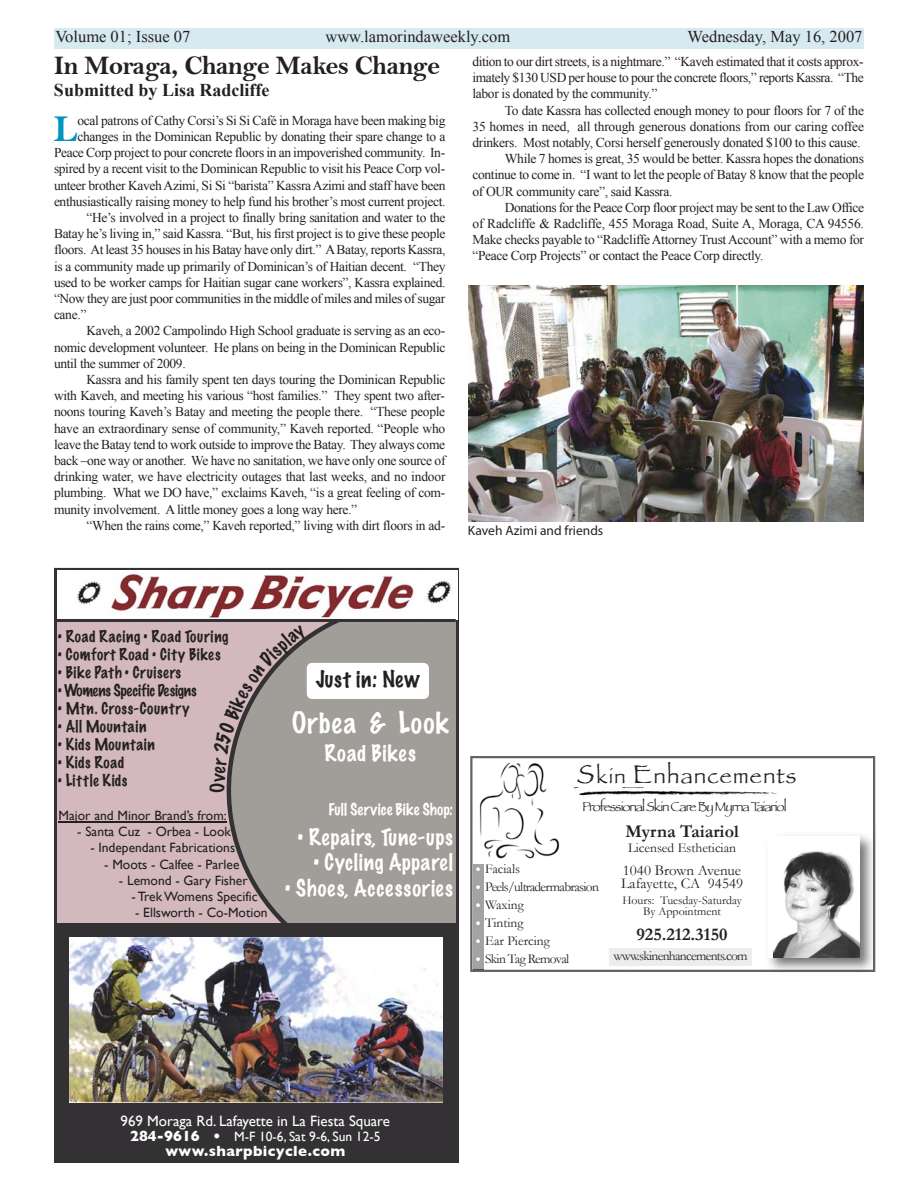
<style>
.page{position:relative;width:918px;height:1188px;background:#fff}
.page>*{position:absolute;margin:0;border:0;box-sizing:border-box;transform-origin:0 0}
.t1{font:38.25px "Bell MT Bold";color:#0095c0}
.t2{font:27px "Bell MT Bold";letter-spacing:-.025em;color:#232021}
.t3{font:100 27px "Marker Felt";letter-spacing:.04em;color:#fff}
.t4{font:22.5px "Papyrus";letter-spacing:.05em;color:#232021}
.t5{font:100 21px "Marker Felt";letter-spacing:.04em;color:#fff}
.t6{font:100 21px "Marker Felt";letter-spacing:.035em;color:#232021}
.t7{font:700 18px "Garamond";color:#232021}
.t8{font:700 18px "Times New Roman";color:#232021}
.t9{font:16.5px "Times New Roman";color:#232021}
.t10{font:100 15px "Marker Felt";letter-spacing:.04em;color:#232021}
.t11{font:15px "Gill Sans";color:#fff}
.t12{font:15px/13.5px "Garamond";color:#232021}
.t13{font:100 15px "Marker Felt";letter-spacing:-.01em;color:#232021}
.t14{font:700 15px "Gill Sans";letter-spacing:.025em;color:#fff}
.t15{font:100 15px "Marker Felt";letter-spacing:.015em;color:#fff}
.t16{font:13.5px/16.2px "Times New Roman";letter-spacing:-.025em;color:#232021;text-align:justify}
.t17{font:13.5px "Gill Sans";color:#232021}
.t18{font:13.5px/18px "Garamond";letter-spacing:-.05em;color:#232021}
.t19{font:13.5px "Papyrus";letter-spacing:-.075em;color:#232021}
.t20{font:13.5px "Gill Sans";color:#fff}
.t21{font:13.5px "Myriad Pro";color:#232021}
.t22{font:13.5px "Garamond";color:#232021}
.t23{font:12px/10.5px "Garamond";color:#232021;text-align:center}
.s1{font-size:27px}
.s2{font-size:21px}
.s3{font-weight:700;font-size:15px}
</style>
<div class="page">
<div style="left:626px;top:28px;width:238px;height:21px;background:#d7e9f1"></div>
<div style="left:54px;top:28px;width:574px;height:21px;background:#d7e9f1"></div>
<img style="left:468px;top:285px;width:396px;height:237px">
<div style="left:56px;top:620px;width:403px;height:303px;background:#d3b9be"></div>
<svg style="left:227px;top:622px;width:228px;height:301px;background:#a29d99"></svg>
<img style="left:77px;top:573px;width:375px;height:46px">
<div style="left:54px;top:923px;width:405px;height:239px;background:#343134"></div>
<img style="left:70px;top:938px;width:372px;height:165px">
<hr style="left:57px;top:619px;width:399px;height:3px;background:#343134">
<hr style="left:59px;top:821px;width:168px;height:2px;background:#232021">
<svg style="left:625px;top:756px;width:250px;height:216px"></svg>
<img style="left:875px;top:829px;width:1px;height:143px">
<img style="left:762px;top:829px;width:113px;height:143px">
<div style="left:769px;top:836px;width:91px;height:122px;background:#fff"></div>
<img style="left:773px;top:851px;width:87px;height:106px">
<svg style="left:470px;top:756px;width:155px;height:216px"></svg>
<div style="left:625px;top:949px;width:127px;height:17px;background:#ededed"></div>
<div style="left:609px;top:949px;width:16px;height:17px;background:#ededed"></div>
<svg style="left:226px;top:625px;width:203px;height:168px;background:#b1aba8"></svg>
<p class="t9" style="left:55px;top:28px;width:136px">Volume 01; Issue 07</p>
<p class="t9" style="left:326px;top:28px;width:186px">www.lamorindaweekly.com</p>
<p class="t9" style="left:688px;top:28px;width:176px">Wednesday, May 16, 2007</p>
<h2 class="t2" style="left:54px;top:51px;width:388px">In Moraga, Change Makes Change</h2>
<h3 class="t8" style="left:54px;top:80px;width:217px">Submitted by Lisa Radcliffe</h3>
<p class="t16" style="left:473px;top:53px;width:393px">dition to our dirt streets, is a nightmare.” “Kaveh estimated that it costs approx&shy;imately $130 USD per house to pour the concrete floors,” reports Kassra. “The labor is donated by the community.”</p>
<p class="t16" style="left:505px;top:102px;width:361px">To date Kassra has collected enough money to pour floors for 7 of the</p>
<p class="t16" style="left:473px;top:118px;width:393px">35 homes in need, all through generous donations from our caring coffee</p>
<p class="t16" style="left:473px;top:134px;width:390px">drinkers. Most notably, Corsi herself generously donated $100 to this cause.</p>
<p class="t16" style="left:505px;top:151px;width:361px">While 7 homes is great, 35 would be better. Kassra hopes the donations</p>
<p class="t16" style="left:473px;top:167px;width:393px">continue to come in. “I want to let the people of Batay 8 know that the people</p>
<p class="t16" style="left:473px;top:183px;width:202px">of OUR community care”, said Kassra.</p>
<p class="t16" style="left:505px;top:199px;width:361px">Donations for the Peace Corp floor project may be sent to the Law Office</p>
<p class="t16" style="left:473px;top:215px;width:393px">of Radcliffe &amp; Radcliffe, 455 Moraga Road, Suite A, Moraga, CA 94556.</p>
<p class="t16" style="left:473px;top:232px;width:393px">Make checks payable to “Radcliffe Attorney Trust Account” with a memo for</p>
<p class="t16" style="left:473px;top:248px;width:293px">“Peace Corp Projects” or contact the Peace Corp directly.</p>
<h1 class="t1" style="left:54px;top:109px;width:25px">L</h1>
<p class="t16" style="left:77px;top:112px;width:370px">ocal patrons of Cathy Corsi’s Si Si Café in Moraga have been making big</p>
<p class="t16" style="left:77px;top:128px;width:370px">changes in the Dominican Republic by donating their spare change to a</p>
<p class="t16" style="left:54px;top:145px;width:393px">Peace Corp project to pour concrete floors in an impoverished community. In-</p>
<p class="t16" style="left:54px;top:161px;width:393px">spired by a recent visit to the Dominican Republic to visit his Peace Corp vol-</p>
<p class="t16" style="left:54px;top:177px;width:393px">unteer brother Kaveh Azimi, Si Si “barista” Kassra Azimi and staff have been</p>
<p class="t16" style="left:54px;top:193px;width:393px">enthusiastically raising money to help fund his brother’s most current project.</p>
<p class="t16" style="left:86px;top:209px;width:361px">“He’s involved in a project to finally bring sanitation and water to the</p>
<p class="t16" style="left:54px;top:226px;width:393px">Batay he’s living in,” said Kassra. “But, his first project is to give these people</p>
<p class="t16" style="left:54px;top:242px;width:393px">floors. At least 35 houses in his Batay have only dirt.” A Batay, reports Kassra,</p>
<p class="t16" style="left:54px;top:258px;width:393px">is a community made up primarily of Dominican’s of Haitian decent. “They</p>
<p class="t16" style="left:54px;top:274px;width:393px">used to be worker camps for Haitian sugar cane workers”, Kassra explained.</p>
<p class="t16" style="left:54px;top:290px;width:393px">“Now they are just poor communities in the middle of miles and miles of sugar</p>
<p class="t16" style="left:54px;top:307px;width:34px">cane.”</p>
<p class="t16" style="left:86px;top:323px;width:360px">Kaveh, a 2002 Campolindo High School graduate is serving as an eco-</p>
<p class="t16" style="left:54px;top:339px;width:393px">nomic development volunteer. He plans on being in the Dominican Republic</p>
<p class="t16" style="left:54px;top:355px;width:133px">until the summer of 2009.</p>
<p class="t16" style="left:86px;top:371px;width:361px">Kassra and his family spent ten days touring the Dominican Republic</p>
<p class="t16" style="left:54px;top:388px;width:392px">with Kaveh, and meeting his various “host families.” They spent two after-</p>
<p class="t16" style="left:54px;top:404px;width:393px">noons touring Kaveh’s Batay and meeting the people there. “These people</p>
<p class="t16" style="left:54px;top:420px;width:393px">have an extraordinary sense of community,” Kaveh reported. “People who</p>
<p class="t16" style="left:54px;top:436px;width:393px">leave the Batay tend to work outside to improve the Batay. They always come</p>
<p class="t16" style="left:54px;top:452px;width:393px">back –one way or another. We have no sanitation, we have only one source of</p>
<p class="t16" style="left:54px;top:469px;width:393px">drinking water, we have electricity outages that last weeks, and no indoor</p>
<p class="t16" style="left:54px;top:485px;width:393px">plumbing. What we DO have,” exclaims Kaveh, “is a great feeling of com-</p>
<p class="t16" style="left:54px;top:501px;width:305px">munity involvement. A little money goes a long way here.”</p>
<p class="t16" style="left:86px;top:517px;width:360px">“When the rains come,” Kaveh reported,” living with dirt floors in ad-</p>
<p class="t21" style="left:468px;top:525px;width:137px">Kaveh Azimi and friends</p>
<p class="t10" style="left:58px;top:629px;width:171px">• Road Racing • Road Touring</p>
<p class="t10" style="left:58px;top:647px;width:164px">• Comfort Road • City Bikes</p>
<p class="t10" style="left:58px;top:665px;width:124px">• Bike Path • Cruisers</p>
<p class="t13" style="left:58px;top:683px;width:140px">• Womens Specific Designs</p>
<p class="t10" style="left:58px;top:701px;width:133px">• Mtn. Cross-Country</p>
<p class="t10" style="left:58px;top:719px;width:89px">• All Mountain</p>
<p class="t10" style="left:58px;top:737px;width:98px">• Kids Mountain</p>
<p class="t10" style="left:58px;top:755px;width:67px">• Kids Road</p>
<p class="t10" style="left:58px;top:773px;width:70px">• Little Kids</p>
<p class="t17" style="left:59px;top:808px;width:170px">Major and Minor Brand’s from:</p>
<p class="t17" style="left:77px;top:824px;width:155px">- Santa Cuz - Orbea - Look</p>
<p class="t17" style="left:90px;top:840px;width:146px">- Independant Fabrications</p>
<p class="t17" style="left:104px;top:856px;width:137px">- Moots - Calfee - Parlee</p>
<p class="t17" style="left:119px;top:872px;width:130px">- Lemond - Gary Fisher</p>
<p class="t17" style="left:131px;top:889px;width:128px">- Trek Womens Specific</p>
<p class="t17" style="left:135px;top:905px;width:134px">- Ellsworth - Co-Motion</p>
<h3 class="t6" style="left:316px;top:669px;width:105px">Just in: New</h3>
<h2 class="t3" style="left:292px;top:710px;width:158px">Orbea &amp; Look</h2>
<h3 class="t5" style="left:325px;top:743px;width:93px">Road Bikes</h3>
<p class="t15" style="left:328px;top:802px;width:126px">Full Service Bike Shop:</p>
<h3 class="t5" style="left:299px;top:827px;width:156px">• Repairs, Tune-ups</h3>
<h3 class="t5" style="left:314px;top:852px;width:140px">• Cycling Apparel</h3>
<h3 class="t5" style="left:286px;top:877px;width:169px">• Shoes, Accessories</h3>
<h3 class="t4" style="left:577px;top:762px;width:221px"><span class="s1">S</span><span class="s2">kin</span> <span class="s1">E</span>nhancements</h3>
<p class="t19" style="left:582px;top:798px;width:206px">Professional Skin Care By Myrna Taiariol</p>
<h3 class="t7" style="left:625px;top:821px;width:115px">Myrna Taiariol</h3>
<p class="t22" style="left:628px;top:840px;width:110px">Licensed Esthetician</p>
<p class="t12" style="left:621px;top:863px;width:124px">1040 Brown Avenue<br>Lafayette, CA 94549</p>
<p class="t23" style="left:622px;top:895px;width:121px">Hours: Tuesday-Saturday<br>By Appointment</p>
<h3 class="t7" style="left:637px;top:925px;width:93px">925.212.3150</h3>
<p class="t18" style="left:485px;top:860px;width:115px">Facials<br>Peels/ultradermabrasion<br>Waxing<br>Tinting<br>Ear Piercing<br>Skin Tag Removal</p>
<p class="t18" style="left:614px;top:947px;width:136px">www.skinenhancements.com</p>
<p class="t11" style="left:121px;top:1112px;width:271px">969 Moraga Rd. Lafayette in La Fiesta Square</p>
<p class="t20" style="left:130px;top:1129px;width:252px"><span class="s3">284-9616 •</span> M-F 10-6, Sat 9-6, Sun 12-5</p>
<p class="t14" style="left:165px;top:1142px;width:181px">www.sharpbicycle.com</p>
</div>
